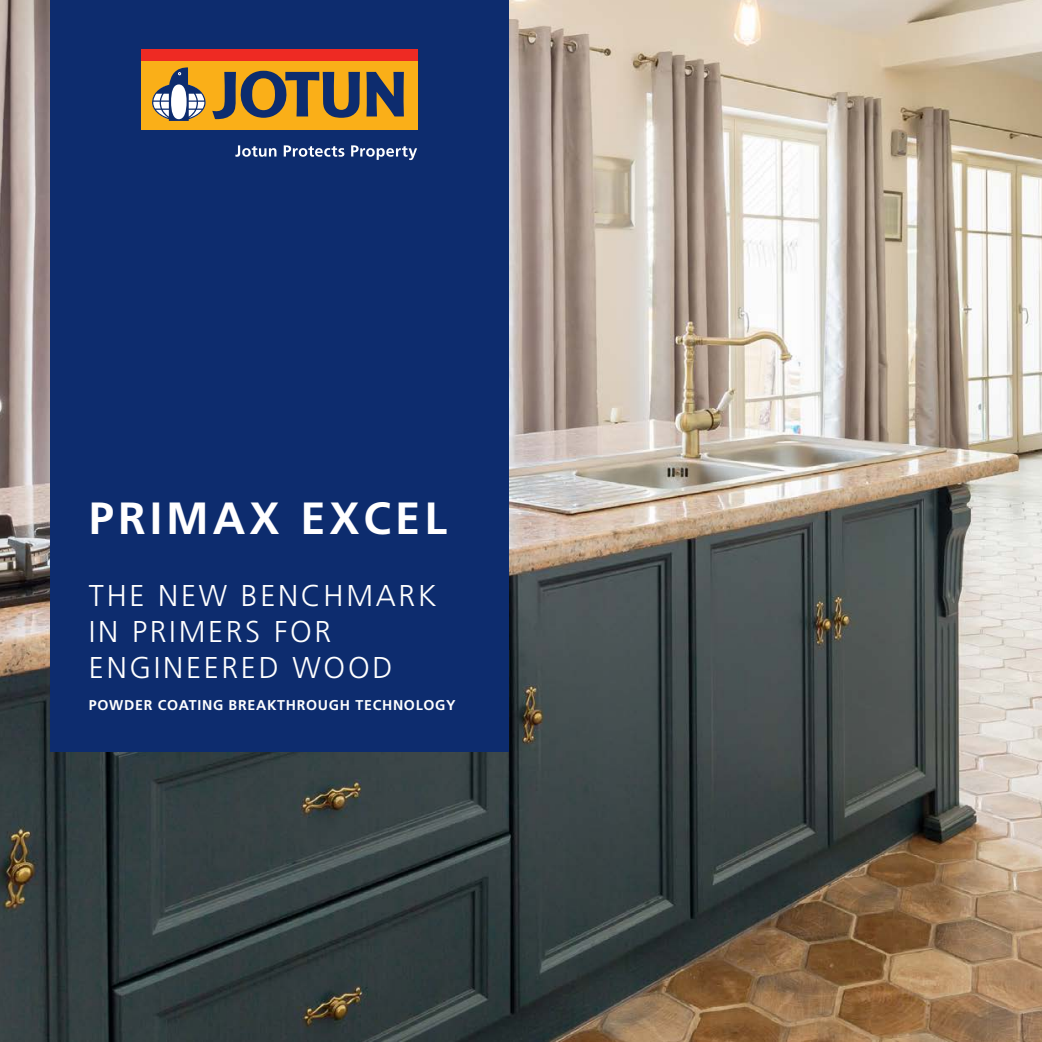
<style>
.page{position:relative;width:1042px;height:1042px;background:#fff}
.page>*{position:absolute;margin:0;border:0;box-sizing:border-box;transform-origin:0 0}
.t1{font:700 45.15px "Frutiger";letter-spacing:.09em;color:#fff}
.t2{font:300 30.1px/36.1px "Frutiger";letter-spacing:.09em;color:#fff}
.t3{font:700 14.17px "Frutiger";letter-spacing:.05em;color:#fff}
</style>
<div class="page">
<img style="left:0;top:0;width:1042px;height:1042px">
<div style="left:50px;top:0;width:458px;height:752px;background:#0d2c6e"></div>
<div style="left:141px;top:61px;width:276px;height:69px;background:#faaf18"></div>
<div style="left:141px;top:50px;width:276px;height:11px;background:#ee2a23"></div>
<svg style="left:366px;top:72px;width:38px;height:44px"></svg>
<svg style="left:212px;top:71px;width:148px;height:48px"></svg>
<svg style="left:152px;top:67px;width:54px;height:54px"></svg>
<svg style="left:235px;top:145px;width:41px;height:12px"></svg>
<svg style="left:284px;top:145px;width:60px;height:12px"></svg>
<svg style="left:351px;top:145px;width:66px;height:15px"></svg>
<h1 class="t1" style="left:89px;top:492px;width:359px">PRIMAX EXCEL</h1>
<p class="t2" style="left:89px;top:578px;width:349px">THE NEW BENCHMARK<br>IN PRIMERS FOR<br>ENGINEERED WOOD</p>
<p class="t3" style="left:89px;top:696px;width:368px">POWDER COATING BREAKTHROUGH TECHNOLOGY</p>
</div>
